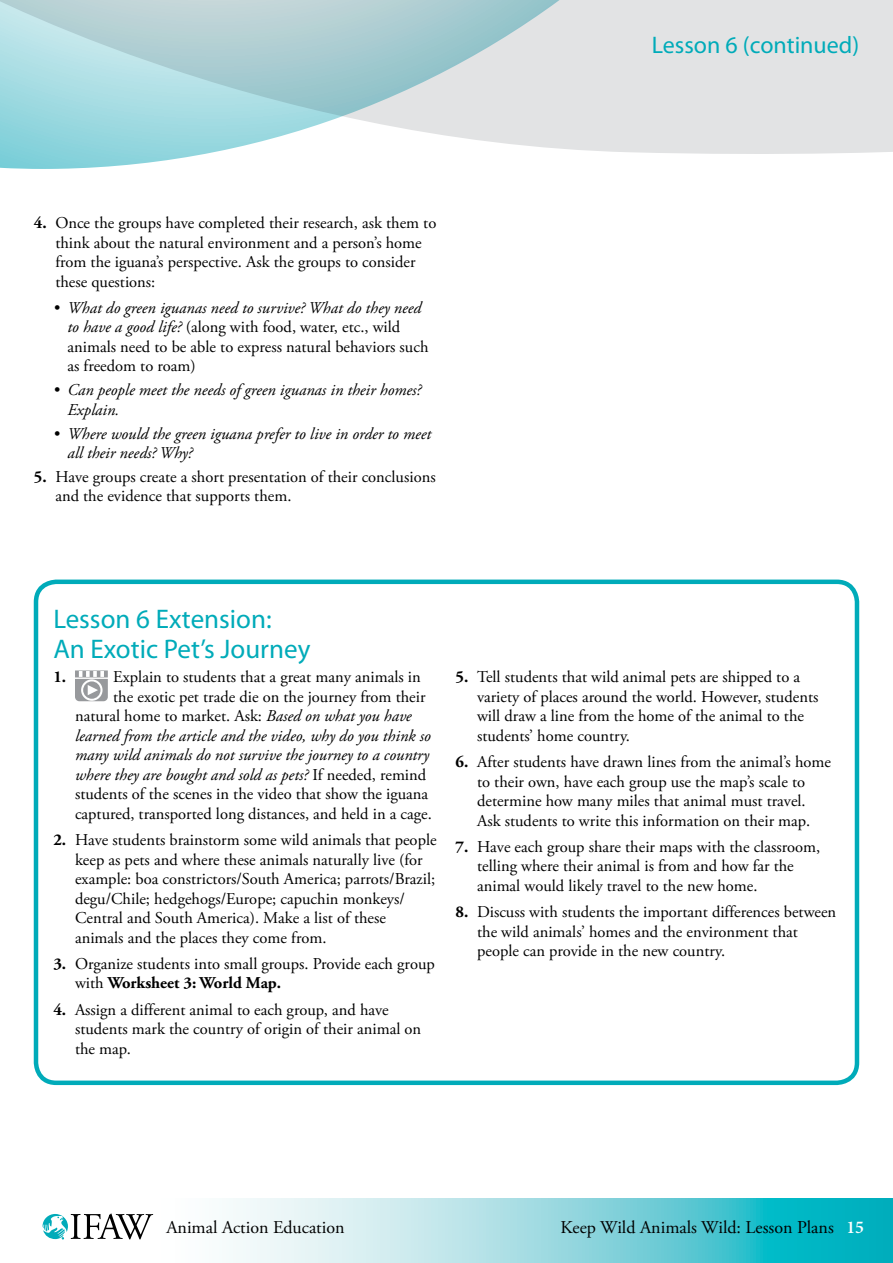
<style>
.page{position:relative;width:893px;height:1263px;background:#fff}
.page>*{position:absolute;margin:0;border:0;box-sizing:border-box;transform-origin:0 0}
.t1{font:27px/30px "Myriad Pro";color:#00abb9}
.t2{font:24px "Myriad Pro";color:#00abb9}
.t3{font:18px "Adobe Garamond Pro";color:#000}
.t4{font:16.5px/19.5px "Adobe Garamond Pro";color:#000}
.t5{font:italic 16.5px/19.5px "Adobe Garamond Pro";color:#000}
.t6{font:700 16.5px "Adobe Garamond Pro";color:#000}
.s1{font-weight:700}
.s2{font-style:italic}
.s3{font-style:normal}
.s4{font-family:"Minion Pro";font-weight:600;color:#fff}
</style>
<div class="page">
<svg style="left:0;top:0;width:893px;height:169px"></svg>
<svg style="left:54px;top:1198px;width:839px;height:65px"></svg>
<svg style="left:42px;top:1213px;width:111px;height:26px"></svg>
<div style="left:34px;top:579px;width:825px;height:506px;border:4px solid #00abb9;border-radius:20px"></div>
<svg style="left:75px;top:670px;width:33px;height:31px"></svg>
<h2 class="t2" style="left:652px;top:30px;width:209px">Lesson 6 (continued)</h2>
<p class="t4" style="left:55px;top:214px;width:383px;text-indent:-22px"><span class="s1">4.</span> Once the groups have completed their research, ask them to think about the natural environment and a person’s home from the iguana’s perspective. Ask the groups to consider these questions:</p>
<p class="t4" style="left:67px;top:298px;width:362px;text-indent:-13px">• <span class="s2">What do green iguanas need to survive? What do they need to have a good life?</span> (along with food, water, etc., wild animals need to be able to express natural behaviors such as freedom to roam)</p>
<p class="t5" style="left:67px;top:381px;width:356px;text-indent:-13px"><span class="s3">•</span> Can people meet the needs of green iguanas in their homes?<br>Explain.</p>
<p class="t5" style="left:67px;top:424px;width:365px;text-indent:-13px"><span class="s3">•</span> Where would the green iguana prefer to live in order to meet all their needs? Why?</p>
<p class="t4" style="left:55px;top:467px;width:382px;text-indent:-22px"><span class="s1">5.</span> Have groups create a short presentation of their conclusions and the evidence that supports them.</p>
<h1 class="t1" style="left:53px;top:604px;width:259px">Lesson 6 Extension:<br>An Exotic Pet’s Journey</h1>
<p class="t6" style="left:53px;top:667px;width:14px">1.</p>
<p class="t4" style="left:113px;top:668px;width:309px">Explain to students that a great many animals in</p>
<p class="t4" style="left:113px;top:687px;width:314px">the exotic pet trade die on the journey from their</p>
<p class="t4" style="left:75px;top:707px;width:338px">natural home to market. Ask: <span class="s2">Based on what you have</span></p>
<p class="t5" style="left:75px;top:726px;width:357px">learned from the article and the video, why do you think so</p>
<p class="t5" style="left:75px;top:746px;width:356px">many wild animals do not survive the journey to a country</p>
<p class="t5" style="left:75px;top:765px;width:353px">where they are bought and sold as pets? <span class="s3">If needed, remind</span></p>
<p class="t4" style="left:75px;top:785px;width:355px">students of the scenes in the video that show the iguana</p>
<p class="t4" style="left:75px;top:804px;width:358px">captured, transported long distances, and held in a cage.</p>
<p class="t4" style="left:75px;top:831px;width:363px;text-indent:-22px"><span class="s1">2.</span> Have students brainstorm some wild animals that people keep as pets and where these animals naturally live (for example: boa constrictors/South America; parrots/Brazil; degu/Chile; hedgehogs/Europe; capuchin monkeys/ Central and South America). Make a list of these animals and the places they come from.</p>
<p class="t4" style="left:75px;top:954px;width:361px;text-indent:-22px"><span class="s1">3.</span> Organize students into small groups. Provide each group with <span class="s1">Worksheet 3: World Map.</span></p>
<p class="t4" style="left:75px;top:1000px;width:348px;text-indent:-22px"><span class="s1">4.</span> Assign a different animal to each group, and have students mark the country of origin of their animal on the map.</p>
<p class="t4" style="left:477px;top:668px;width:343px;text-indent:-22px"><span class="s1">5.</span> Tell students that wild animal pets are shipped to a variety of places around the world. However, students will draw a line from the home of the animal to the students’ home country.</p>
<p class="t4" style="left:455px;top:753px;width:377px;text-align:center"><span class="s1">6.</span> After students have drawn lines from the animal’s home to their own, have each group use the map’s scale to determine how many miles that animal must travel.<br>Ask students to write this information on their map.</p>
<p class="t4" style="left:477px;top:837px;width:345px;text-indent:-22px"><span class="s1">7.</span> Have each group share their maps with the classroom, telling where their animal is from and how far the animal would likely travel to the new home.</p>
<p class="t4" style="left:477px;top:903px;width:361px;text-indent:-22px"><span class="s1">8.</span> Discuss with students the important differences between the wild animals’ homes and the environment that people can provide in the new country.</p>
<p class="t3" style="left:166px;top:1216px;width:180px">Animal Action Education</p>
<p class="t3" style="left:561px;top:1216px;width:305px">Keep Wild Animals Wild: Lesson Plans <span class="s4">15</span></p>
</div>
